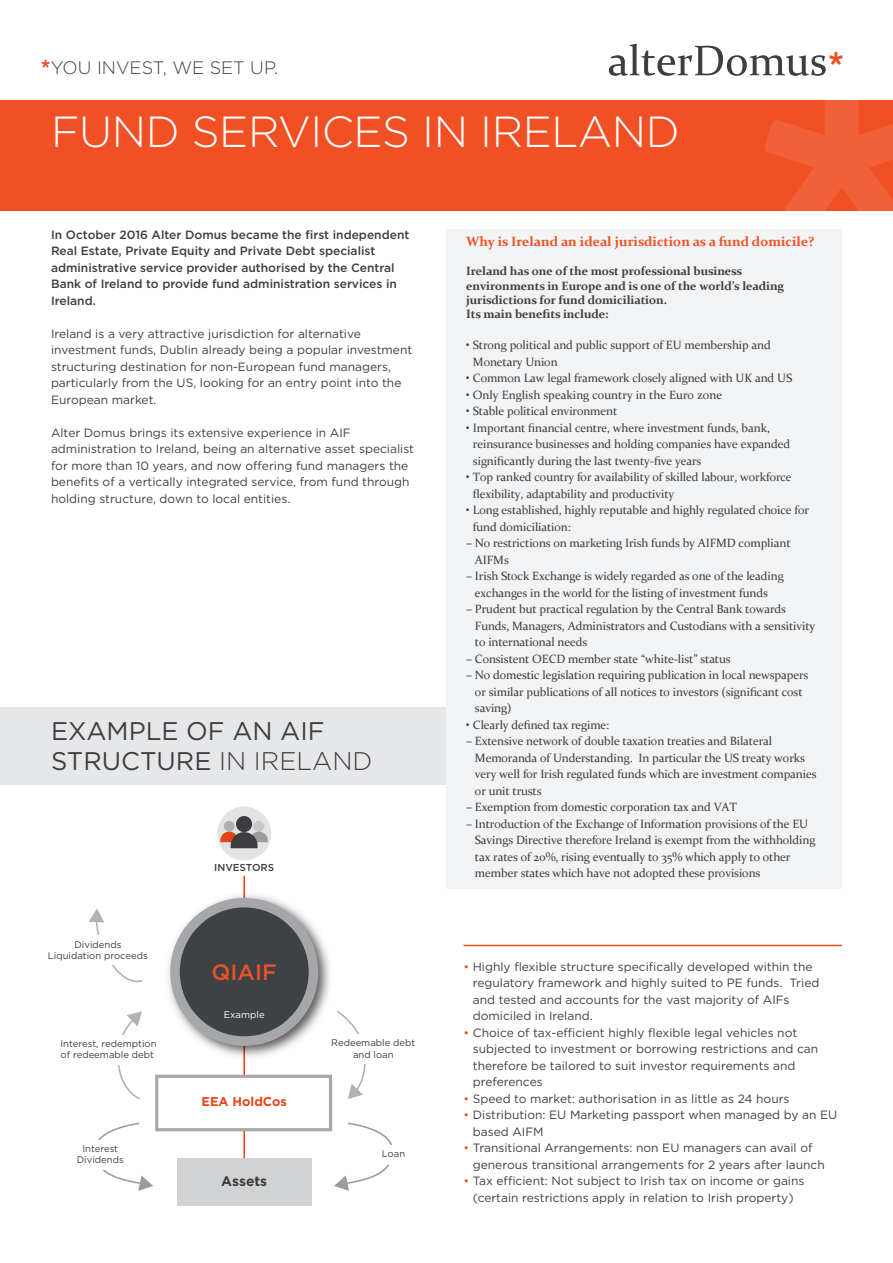
<style>
.page{position:relative;width:893px;height:1263px;background:#fff}
.page>*{position:absolute;margin:0;border:0;box-sizing:border-box;transform-origin:0 0}
.FS_5_Column_Headline{font:300 43.5px "Gotham";letter-spacing:-.01em;color:#fff}
.FS_BP_Headline{font:25.5px/30px "Gotham";color:#3e3e3f}
.t1{font:500 22.2px "Gotham";color:#e7532b}
.t2{font:300 18px "Gotham";color:#3e3e3f}
.t3{font:700 13.8px "Gotham";color:#3c3c3b}
.t4{font:700 13.5px "Constantia";color:#f05024}
.t5{font:700 12.75px "Gotham";color:#e54619}
.t6{font:12px/16.5px "Constantia";letter-spacing:-.01em;color:#3e3e3f}
.t7{font:12px/16.5px "Gotham";color:#3e3e3f}
.t8{font:500 12px/16.5px "Gotham";color:#3e3e3f}
.t9{font:700 12px/14.4px "Constantia";letter-spacing:-.01em;color:#3e3e3f}
.t10{font:500 10.05px "Gotham";color:#3d3d3f}
.t11{font:9.6px/11.4px "Gotham";color:#3d3d3f;text-align:center}
.t12{font:9.6px "Gotham";color:#fff}
.s1{font-weight:300}
.s2{color:#f05026}
</style>
<div class="page">
<svg style="left:41px;top:60px;width:9px;height:8px"></svg>
<svg style="left:609px;top:44px;width:234px;height:32px"></svg>
<div style="left:0;top:100px;width:893px;height:110px;background:#f05024"></div>
<svg style="left:765px;top:100px;width:128px;height:110px"></svg>
<div style="left:0;top:707px;width:446px;height:78px;background:#e6e7e9"></div>
<div style="left:446px;top:229px;width:396px;height:660px;background:#f2f3f4"></div>
<hr style="left:243px;top:1034px;width:2px;height:56px;background:#e54619">
<hr style="left:243px;top:1123px;width:2px;height:37px;background:#e54619">
<hr style="left:243px;top:876px;width:2px;height:27px;background:#e54619">
<img style="left:168px;top:889px;width:162px;height:175px">
<div style="left:175px;top:903px;width:138px;height:138px;background:#3f4145;border-radius:50%"></div>
<div style="left:170px;top:898px;width:148px;height:148px;border:10px solid #a5a7ab;border-radius:50%"></div>
<div style="left:157px;top:1076px;width:174px;height:54px;background:#fff"></div>
<div style="left:155px;top:1075px;width:177px;height:56px;border:3px solid #a5a7ab"></div>
<div style="left:177px;top:1158px;width:135px;height:48px;background:#d0d2d4"></div>
<div style="left:217px;top:806px;width:54px;height:54px;background:#e2e3e4;border-radius:50%"></div>
<div style="left:224px;top:821px;width:10px;height:10px;background:#b0afad;border-radius:50%"></div>
<div style="left:254px;top:821px;width:10px;height:10px;background:#c5c6c8;border-radius:50%"></div>
<div style="left:236px;top:816px;width:16px;height:16px;background:#3d3d3f;border-radius:50%"></div>
<svg style="left:220px;top:831px;width:48px;height:17px"></svg>
<svg style="left:337px;top:1011px;width:29px;height:88px"></svg>
<svg style="left:118px;top:1011px;width:24px;height:89px"></svg>
<svg style="left:89px;top:909px;width:54px;height:74px"></svg>
<svg style="left:334px;top:1122px;width:59px;height:69px"></svg>
<svg style="left:98px;top:1122px;width:55px;height:69px"></svg>
<div style="left:331px;top:1034px;width:95px;height:30px;background:#fff"></div>
<div style="left:366px;top:1145px;width:53px;height:19px;background:#fff"></div>
<div style="left:46px;top:1140px;width:107px;height:29px;background:#fff"></div>
<div style="left:53px;top:1035px;width:122px;height:29px;background:#fff"></div>
<div style="left:38px;top:936px;width:118px;height:29px;background:#fff"></div>
<hr style="left:463px;top:945px;width:379px;height:1px;background:#f05024">
<h3 class="t2" style="left:51px;top:57px;width:229px">YOU INVEST, WE SET UP.</h3>
<p class="FS_5_Column_Headline" style="left:51px;top:106px;width:630px">FUND SERVICES IN IRELAND</p>
<p class="t8" style="left:51px;top:226px;width:360px">In October 2016 Alter Domus became the first independent Real Estate, Private Equity and Private Debt specialist administrative service provider authorised by the Central Bank of Ireland to provide fund administration services in Ireland.</p>
<p class="t7" style="left:51px;top:325px;width:363px">Ireland is a very attractive jurisdiction for alternative investment funds, Dublin already being a popular investment structuring destination for non-European fund managers, particularly from the US, looking for an entry point into the European market.</p>
<p class="t7" style="left:51px;top:424px;width:365px">Alter Domus brings its extensive experience in AIF administration to Ireland, being an alternative asset specialist for more than 10 years, and now offering fund managers the benefits of a vertically integrated service, from fund through holding structure, down to local entities.</p>
<p class="FS_BP_Headline" style="left:51px;top:716px;width:323px">EXAMPLE OF AN AIF<br>STRUCTURE <span class="s1">IN IRELAND</span></p>
<p class="t11" style="left:48px;top:938px;width:101px">Dividends<br>Liquidation proceeds</p>
<p class="t11" style="left:61px;top:1037px;width:98px;text-align:left">Interest, redemption of redeemable debt</p>
<p class="t11" style="left:77px;top:1142px;width:48px">Interest<br>Dividends</p>
<p class="t10" style="left:214px;top:861px;width:62px">INVESTORS</p>
<p class="t1" style="left:212px;top:957px;width:67px">QIAIF</p>
<p class="t12" style="left:224px;top:1009px;width:42px">Example</p>
<p class="t5" style="left:201px;top:1093px;width:87px">EEA HoldCos</p>
<p class="t3" style="left:221px;top:1172px;width:48px">Assets</p>
<p class="t11" style="left:331px;top:1037px;width:86px">Redeemable debt and loan</p>
<p class="t11" style="left:382px;top:1147px;width:25px">Loan</p>
<p class="t4" style="left:466px;top:232px;width:350px">Why is Ireland an ideal jurisdiction as a fund domicile?</p>
<p class="t9" style="left:466px;top:263px;width:319px">Ireland has one of the most professional business environments in Europe and is one of the world’s leading jurisdictions for fund domiciliation.<br>Its main benefits include:</p>
<p class="t6" style="left:473px;top:336px;width:299px;text-indent:-7px">• Strong political and public support of EU membership and<br>Monetary Union</p>
<p class="t6" style="left:466px;top:369px;width:327px">• Common Law legal framework closely aligned with UK and US</p>
<p class="t6" style="left:466px;top:386px;width:257px">• Only English speaking country in the Euro zone</p>
<p class="t6" style="left:466px;top:402px;width:153px">• Stable political environment</p>
<p class="t6" style="left:473px;top:419px;width:319px;text-indent:-7px">• Important financial centre, where investment funds, bank, reinsurance businesses and holding companies have expanded significantly during the last twenty-five years</p>
<p class="t6" style="left:473px;top:468px;width:320px;text-indent:-7px">• Top ranked country for availability of skilled labour, workforce flexibility, adaptability and productivity</p>
<p class="t6" style="left:473px;top:501px;width:338px;text-indent:-7px">• Long established, highly reputable and highly regulated choice for fund domiciliation:</p>
<p class="t6" style="left:475px;top:534px;width:317px;text-indent:-9px">– No restrictions on marketing Irish funds by AIFMD compliant<br>AIFMs</p>
<p class="t6" style="left:466px;top:567px;width:319px;text-align:center">– Irish Stock Exchange is widely regarded as one of the leading exchanges in the world for the listing of investment funds</p>
<p class="t6" style="left:475px;top:600px;width:342px;text-indent:-9px">– Prudent but practical regulation by the Central Bank towards<br>Funds, Managers, Administrators and Custodians with a sensitivity to international needs</p>
<p class="t6" style="left:466px;top:650px;width:266px">– Consistent OECD member state “white-list” status</p>
<p class="t6" style="left:475px;top:666px;width:335px;text-indent:-9px">– No domestic legislation requiring publication in local newspapers or similar publications of all notices to investors (significant cost saving)</p>
<p class="t6" style="left:466px;top:716px;width:145px">• Clearly defined tax regime:</p>
<p class="t6" style="left:475px;top:732px;width:343px;text-indent:-9px">– Extensive network of double taxation treaties and Bilateral Memoranda of Understanding. In particular the US treaty works very well for Irish regulated funds which are investment companies or unit trusts</p>
<p class="t6" style="left:466px;top:798px;width:272px">– Exemption from domestic corporation tax and VAT</p>
<p class="t6" style="left:475px;top:815px;width:342px;text-indent:-9px">– Introduction of the Exchange of Information provisions of the EU Savings Directive therefore Ireland is exempt from the withholding tax rates of 20%, rising eventually to 35% which apply to other member states which have not adopted these provisions</p>
<p class="t7" style="left:473px;top:958px;width:348px;text-indent:-9px"><span class="s2">•</span> Highly flexible structure specifically developed within the regulatory framework and highly suited to PE funds. Tried and tested and accounts for the vast majority of AIFs domiciled in Ireland.</p>
<p class="t7" style="left:473px;top:1024px;width:347px;text-indent:-9px"><span class="s2">•</span> Choice of tax-efficient highly flexible legal vehicles not subjected to investment or borrowing restrictions and can therefore be tailored to suit investor requirements and preferences</p>
<p class="t7" style="left:463px;top:1090px;width:328px"><span class="s2">•</span> Speed to market: authorisation in as little as 24 hours</p>
<p class="t7" style="left:473px;top:1107px;width:366px;text-indent:-9px"><span class="s2">•</span> Distribution: EU Marketing passport when managed by an EU based AIFM</p>
<p class="t7" style="left:473px;top:1140px;width:353px;text-indent:-9px"><span class="s2">•</span> Transitional Arrangements: non EU managers can avail of generous transitional arrangements for 2 years after launch</p>
<p class="t7" style="left:463px;top:1173px;width:342px;text-align:center"><span class="s2">•</span> Tax efficient: Not subject to Irish tax on income or gains (certain restrictions apply in relation to Irish property)</p>
</div>
